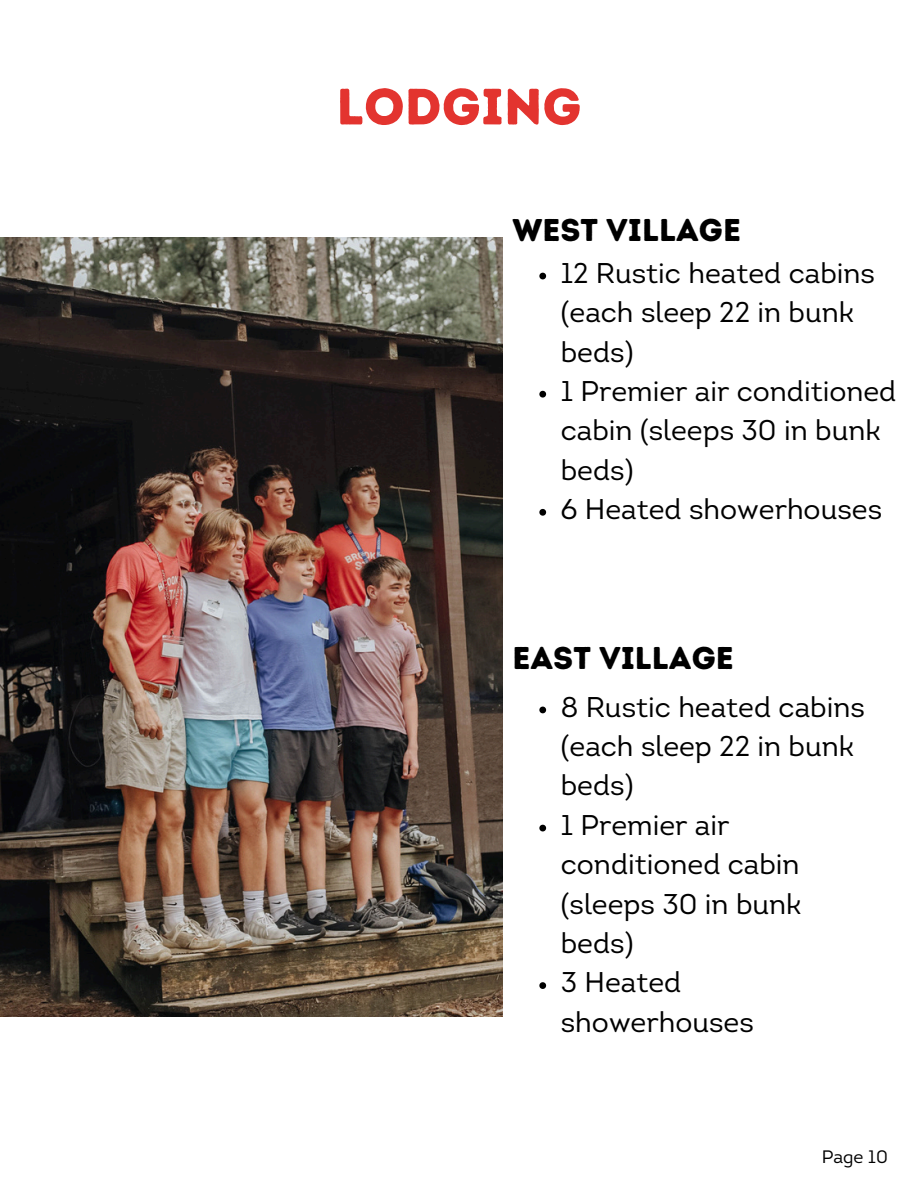
<style>
.page{position:relative;width:918px;height:1188px;background:#fff}
.page>*{position:absolute;margin:0;border:0;box-sizing:border-box;transform-origin:0 0}
.t1{font:51px "Intro Rust Base";color:#e3342f}
.t2{font:31.5px "Intro Rust Base";color:#000}
.t3{font:28.5px/39.3px "Intro";color:#000}
.t4{font:18px "Intro";color:#000}
</style>
<div class="page">
<img style="left:0;top:238px;width:503px;height:778px">
<svg style="left:539px;top:273px;width:7px;height:6px"></svg>
<svg style="left:539px;top:391px;width:7px;height:7px"></svg>
<svg style="left:539px;top:509px;width:7px;height:7px"></svg>
<svg style="left:539px;top:707px;width:7px;height:6px"></svg>
<svg style="left:539px;top:825px;width:7px;height:6px"></svg>
<svg style="left:539px;top:982px;width:7px;height:7px"></svg>
<p class="t1" style="left:336px;top:76px;width:247px">LODGING</p>
<h2 class="t2" style="left:512px;top:211px;width:230px">WEST VILLAGE</h2>
<p class="t3" style="left:561px;top:256px;width:316px">12 Rustic heated cabins (each sleep 22 in bunk beds)</p>
<p class="t3" style="left:561px;top:374px;width:337px">1 Premier air conditioned cabin (sleeps 30 in bunk beds)</p>
<p class="t3" style="left:561px;top:492px;width:323px">6 Heated showerhouses</p>
<h2 class="t2" style="left:512px;top:639px;width:223px">EAST VILLAGE</h2>
<p class="t3" style="left:561px;top:690px;width:306px">8 Rustic heated cabins (each sleep 22 in bunk beds)</p>
<p class="t3" style="left:561px;top:808px;width:242px">1 Premier air conditioned cabin (sleeps 30 in bunk beds)</p>
<p class="t3" style="left:561px;top:966px;width:195px">3 Heated showerhouses</p>
<p class="t4" style="left:822px;top:1150px;width:68px">Page 10</p>
</div>
